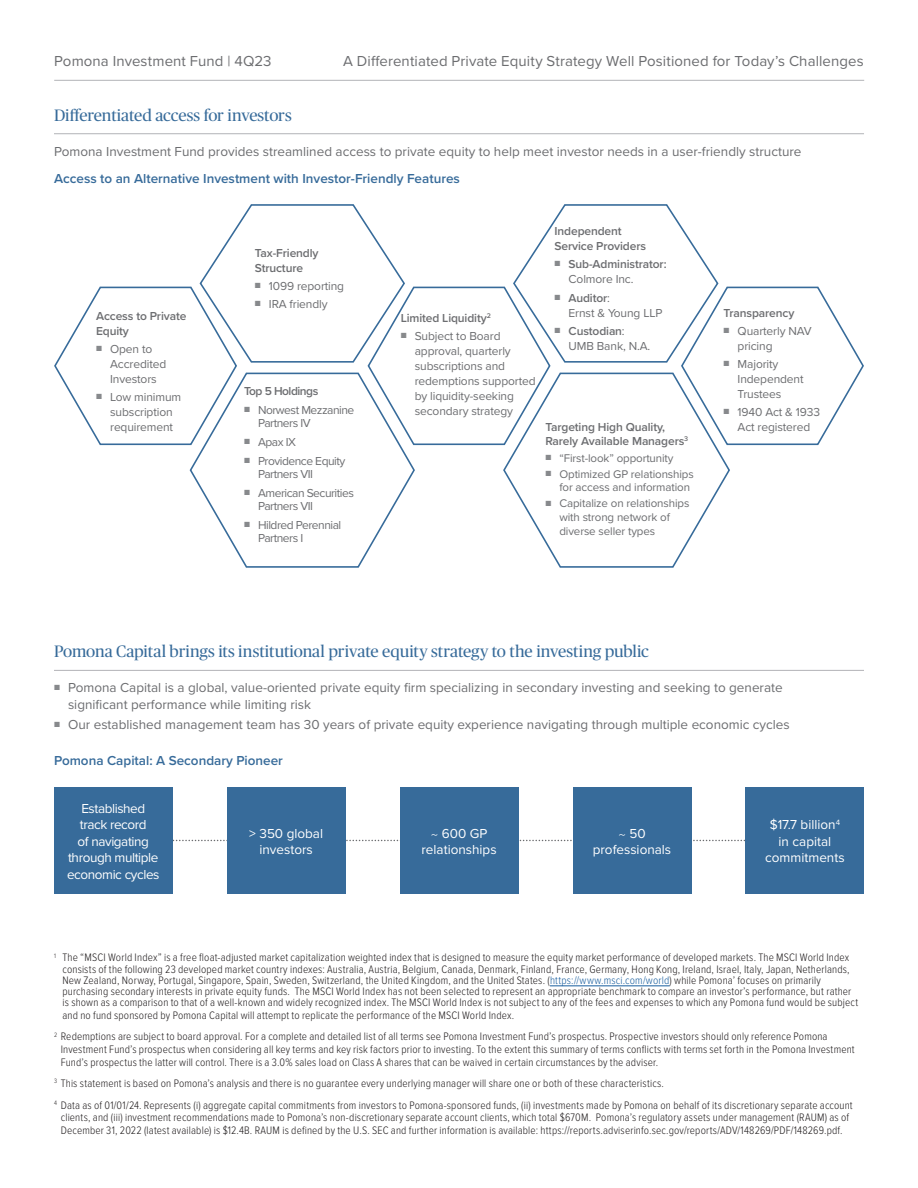
<style>
.page{position:relative;width:918px;height:1188px;background:#fff}
.page>*{position:absolute;margin:0;border:0;box-sizing:border-box;transform-origin:0 0}
.Feature_Heading_-_Rule_Below{font:16.5px "Publico Headline";color:#376b9a}
.Small-Page_Header{font:15px "Proxima Nova";letter-spacing:.005em;color:#6c6d70}
.Bullet{font:13.5px/16.5px "Proxima Nova";color:#6c6d70}
.Chart_Subtitle{font:600 13.5px "Proxima Nova";color:#376b9a}
.Bullet-2{font:13.5px/16.5px "Proxima Nova";color:#fff;text-align:center}
.Bullet-3{font:13.5px/16.5px "Proxima Nova";letter-spacing:-.03em;color:#fff;text-align:center}
.t1{font:12px/15px "Proxima Nova";letter-spacing:-.01em;color:#6c6d70}
.Bullet-4{font:600 12px/15px "Proxima Nova";letter-spacing:-.01em;color:#6c6d70}
.t2{font:12px/12.8px "Proxima Nova";letter-spacing:-.04em;color:#6c6d70}
.Bullet-5{font:600 12px "Proxima Nova";letter-spacing:-.04em;color:#6c6d70}
.t3{font:11.55px/13.8px "Proxima Nova";letter-spacing:-.01em;color:#6c6d70}
.Chart_Source_Footnote{font:300 11.25px/11.2px "Proxima Nova Cond";letter-spacing:.015em;color:#231f20}
.s1{font-weight:400}
.s2{font-weight:600}
.s3{font-family:"Proxima Nova Cond";font-weight:600;font-size:9px;color:#87898c}
.s4{font-family:"Adobe Devanagari"}
.s5{color:#175d9e}
</style>
<div class="page">
<svg style="left:189px;top:446px;width:226px;height:122px"></svg>
<hr style="left:54px;top:80px;width:810px;height:1px;background:#b2b3b7">
<hr style="left:54px;top:133px;width:810px;height:1px;background:#b2b3b7">
<hr style="left:550px;top:986px;width:120px;height:1px;background:#175d9e">
<hr style="left:54px;top:670px;width:810px;height:1px;background:#b2b3b7">
<svg style="left:172px;top:840px;width:574px;height:1px"></svg>
<div style="left:54px;top:787px;width:118px;height:107px;background:#376b9a"></div>
<div style="left:400px;top:787px;width:118px;height:107px;background:#376b9a"></div>
<div style="left:746px;top:787px;width:118px;height:107px;background:#376b9a"></div>
<div style="left:227px;top:787px;width:118px;height:107px;background:#376b9a"></div>
<div style="left:573px;top:787px;width:118px;height:107px;background:#376b9a"></div>
<svg style="left:503px;top:446px;width:227px;height:122px"></svg>
<svg style="left:54px;top:204px;width:810px;height:242px"></svg>
<p class="Small-Page_Header" style="left:54px;top:50px;width:219px">Pomona Investment Fund | 4Q23</p>
<p class="Small-Page_Header" style="left:343px;top:50px;width:522px">A Differentiated Private Equity Strategy Well Positioned for Today’s Challenges</p>
<p class="Feature_Heading_-_Rule_Below" style="left:54px;top:104px;width:239px">Differentiated access for investors</p>
<p class="Bullet" style="left:54px;top:142px;width:749px">Pomona Investment Fund provides streamlined access to private equity to help meet investor needs in a user-friendly structure</p>
<p class="Chart_Subtitle" style="left:54px;top:169px;width:407px">Access to an Alternative Investment with Investor-Friendly Features</p>
<p class="Bullet-4" style="left:96px;top:308px;width:92px">Access to Private<br>Equity</p>
<p class="t1" style="left:110px;top:341px;width:58px;text-indent:-14px"><sup>■</sup> Open to<br>Accredited<br>Investors</p>
<p class="t1" style="left:96px;top:389px;width:87px;text-align:center"><sup>■</sup> Low minimum subscription requirement</p>
<p class="Bullet-4" style="left:255px;top:245px;width:65px">Tax-Friendly<br>Structure</p>
<p class="t1" style="left:255px;top:278px;width:91px"><sup>■</sup> 1099 reporting</p>
<p class="t1" style="left:255px;top:296px;width:74px"><sup>■</sup> IRA friendly</p>
<p class="Bullet-5" style="left:244px;top:382px;width:76px">Top 5 Holdings</p>
<p class="t2" style="left:258px;top:403px;width:98px;text-indent:-14px"><sup>■</sup> Norwest Mezzanine<br>Partners IV</p>
<p class="t1" style="left:244px;top:434px;width:53px"><sup>■</sup> Apax IX</p>
<p class="t2" style="left:258px;top:454px;width:89px;text-indent:-14px"><sup>■</sup> Providence Equity<br>Partners VII</p>
<p class="t2" style="left:258px;top:486px;width:97px;text-indent:-14px"><sup>■</sup> American Securities<br>Partners VII</p>
<p class="t2" style="left:258px;top:518px;width:85px;text-indent:-14px"><sup>■</sup> Hildred Perennial<br>Partners I</p>
<p class="Bullet-4" style="left:401px;top:310px;width:92px">Limited Liquidity<sup>2</sup></p>
<p class="t1" style="left:415px;top:328px;width:122px;text-indent:-14px"><sup>■</sup> Subject to Board approval, quarterly subscriptions and redemptions supported by liquidity-seeking secondary strategy</p>
<p class="Bullet-4" style="left:555px;top:223px;width:93px">Independent<br>Service Providers</p>
<p class="Bullet-4" style="left:569px;top:256px;width:99px;text-indent:-14px"><sup>■</sup> Sub-Administrator:<br><span class="s1">Colmore Inc.</span></p>
<p class="t1" style="left:569px;top:290px;width:95px;text-indent:-14px"><sup>■</sup> <span class="s2">Auditor</span>:<br>Ernst &amp; Young LLP</p>
<p class="t1" style="left:569px;top:323px;width:83px;text-indent:-14px"><sup>■</sup> <span class="s2">Custodian</span>:<br>UMB Bank, N.A.</p>
<p class="Bullet-4" style="left:545px;top:419px;width:144px;line-height:14.4px">Targeting High Quality,<br>Rarely Available Managers<sup>3</sup></p>
<p class="t3" style="left:545px;top:450px;width:130px"><sup>■</sup> “First-look” opportunity</p>
<p class="t3" style="left:559px;top:466px;width:136px;text-indent:-14px"><sup>■</sup> Optimized GP relationships for access and information</p>
<p class="t3" style="left:559px;top:496px;width:131px;text-indent:-14px"><sup>■</sup> Capitalize on relationships with strong network of diverse seller types</p>
<p class="Bullet-4" style="left:724px;top:305px;width:72px">Transparency</p>
<p class="t1" style="left:738px;top:323px;width:76px;text-indent:-14px"><sup>■</sup> Quarterly NAV pricing</p>
<p class="t1" style="left:738px;top:356px;width:67px;text-indent:-14px"><sup>■</sup> Majority<br>Independent<br>Trustees</p>
<p class="t1" style="left:724px;top:404px;width:98px;text-align:center"><sup>■</sup> 1940 Act &amp; 1933<br>Act registered</p>
<p class="Feature_Heading_-_Rule_Below" style="left:54px;top:640px;width:597px">Pomona Capital brings its institutional private equity strategy to the investing public</p>
<p class="Bullet" style="left:68px;top:679px;width:716px;text-indent:-14px"><span class="s3">■</span> Pomona Capital is a global, value-oriented private equity firm specializing in secondary investing and seeking to generate significant performance while limiting risk</p>
<p class="Bullet" style="left:54px;top:715px;width:737px"><span class="s3">■</span> Our established management team has 30 years of private equity experience navigating through multiple economic cycles</p>
<p class="Chart_Subtitle" style="left:54px;top:750px;width:230px">Pomona Capital: A Secondary Pioneer</p>
<p class="Bullet-3" style="left:67px;top:799px;width:94px">Established track record<br>of navigating through multiple economic cycles</p>
<p class="Bullet-2" style="left:422px;top:824px;width:77px"><span class="s4">~</span> 600 GP relationships</p>
<p class="Bullet-2" style="left:765px;top:816px;width:81px">$17.7 billion<sup>4 </sup>in capital commitments</p>
<p class="Bullet-2" style="left:249px;top:824px;width:75px">&gt; 350 global investors</p>
<p class="Bullet-2" style="left:593px;top:824px;width:80px"><span class="s4">~</span> 50 professionals</p>
<p class="Chart_Source_Footnote" style="left:63px;top:952px;width:797px;text-indent:-9px"><sup>1</sup> The “MSCI World Index” is a free float-adjusted market capitalization weighted index that is designed to measure the equity market performance of developed markets. The MSCI World Index consists of the following 23 developed market country indexes: Australia, Austria, Belgium, Canada, Denmark, Finland, France, Germany, Hong Kong, Ireland, Israel, Italy, Japan, Netherlands, New Zealand, Norway, Portugal, Singapore, Spain, Sweden, Switzerland, the United Kingdom, and the United States. (<span class="s5">https://www.msci.com/world</span>) while Pomona’ focuses on primarily purchasing secondary interests in private equity funds. The MSCI World Index has not been selected to represent an appropriate benchmark to compare an investor’s performance, but rather is shown as a comparison to that of a well-known and widely recognized index. The MSCI World Index is not subject to any of the fees and expenses to which any Pomona fund would be subject</p>
<p class="Chart_Source_Footnote" style="left:63px;top:1009px;width:453px">and no fund sponsored by Pomona Capital will attempt to replicate the performance of the MSCI World Index.</p>
<p class="Chart_Source_Footnote" style="left:61px;top:1030px;width:795px;line-height:12.8px;text-indent:-7px"><sup>2</sup> Redemptions are subject to board approval. For a complete and detailed list of all terms see Pomona Investment Fund’s prospectus. Prospective investors should only reference Pomona<br>Investment Fund’s prospectus when considering all key terms and key risk factors prior to investing. To the extent this summary of terms conflicts with terms set forth in the Pomona Investment<br>Fund’s prospectus the latter will control. There is a 3.0% sales load on Class A shares that can be waived in certain circumstances by the adviser.</p>
<p class="Chart_Source_Footnote" style="left:54px;top:1077px;width:612px"><sup>3</sup> This statement is based on Pomona’s analysis and there is no guarantee every underlying manager will share one or both of these characteristics.</p>
<p class="Chart_Source_Footnote" style="left:54px;top:1098px;width:800px;line-height:12.8px;text-align:center"><sup>4</sup> Data as of 01/01/24. Represents (i) aggregate capital commitments from investors to Pomona-sponsored funds, (ii) investments made by Pomona on behalf of its discretionary separate account clients, and (iii) investment recommendations made to Pomona’s non-discretionary separate account clients, which total $670M. Pomona’s regulatory assets under management (RAUM) as of<br>December 31, 2022 (latest available) is $12.4B. RAUM is defined by the U.S. SEC and further information is available: https://reports.adviserinfo.sec.gov/reports/ADV/148269/PDF/148269.pdf.</p>
</div>
